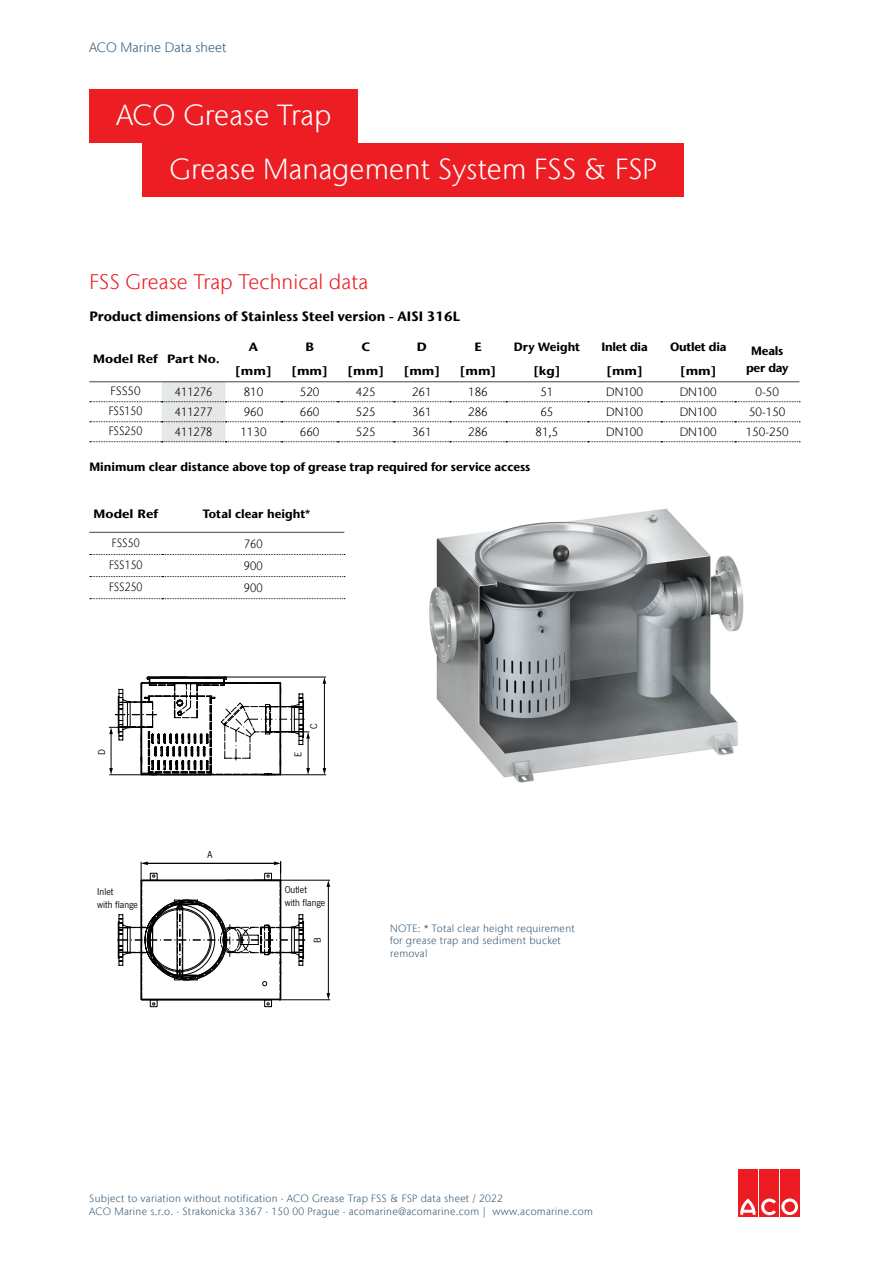
<style>
.page{position:relative;width:893px;height:1263px;background:#fff}
.page>*{position:absolute;margin:0;border:0;box-sizing:border-box;transform-origin:0 0}
.t1{font:300 28.95px "Stone Sans IIITC Com";letter-spacing:.005em;color:#fff}
.t2{font:300 21px "Stone Sans IIITC Com";letter-spacing:.005em;color:#ed1d24}
.t3{font:700 13.5px "Stone Sans IIITC Com";letter-spacing:.005em;color:#000}
.t4{font:300 13.5px "Stone Sans IIITC Com";letter-spacing:.005em;color:#345975}
.t5{font:300 12px "Stone Sans IIITC Com";color:#000}
.t6{font:700 12px "Stone Sans IIITC Com";color:#000}
.t7{font:700 12px "Stone Sans IIITC Com";color:#000;scale:1.1 1}
.t8{font:300 12px "Stone Sans IIITC Com";color:#000;scale:.91 1}
.t9{font:700 12px/17px "Stone Sans IIITC Com";letter-spacing:-.02em;color:#000;text-align:center}
.t10{font:300 12px "Stone Sans IIITC Com";color:#000;scale:.95 1}
.t11{font:300 10.5px/12.6px "Stone Sans IIITC Com";letter-spacing:.025em;color:#345975}
.t12{font:10.35px/12.5px "News Gothic TOT";color:#000}
</style>
<div class="page">
<div style="left:738px;top:1169px;width:20px;height:48px;background:#ed1c23"></div>
<div style="left:759px;top:1169px;width:19px;height:48px;background:#ed1c23"></div>
<div style="left:780px;top:1169px;width:19px;height:48px;background:#ed1c23"></div>
<svg style="left:740px;top:1198px;width:58px;height:17px"></svg>
<div style="left:143px;top:143px;width:541px;height:53px;background:#ed1d24"></div>
<div style="left:89px;top:89px;width:269px;height:54px;background:#ed1d24"></div>
<svg style="left:90px;top:382px;width:710px;height:60px"></svg>
<hr style="left:89px;top:381px;width:73px;height:1px;background:#58595b">
<hr style="left:162px;top:381px;width:63px;height:1px;background:#58595b">
<hr style="left:225px;top:381px;width:57px;height:1px;background:#58595b">
<hr style="left:282px;top:381px;width:56px;height:1px;background:#58595b">
<hr style="left:338px;top:381px;width:56px;height:1px;background:#58595b">
<hr style="left:394px;top:381px;width:56px;height:1px;background:#58595b">
<hr style="left:450px;top:381px;width:56px;height:1px;background:#58595b">
<hr style="left:506px;top:381px;width:82px;height:1px;background:#58595b">
<hr style="left:588px;top:381px;width:73px;height:1px;background:#58595b">
<hr style="left:661px;top:381px;width:74px;height:1px;background:#58595b">
<hr style="left:735px;top:381px;width:64px;height:1px;background:#58595b">
<hr style="left:89px;top:532px;width:73px;height:1px;background:#58595b">
<hr style="left:162px;top:532px;width:182px;height:1px;background:#58595b">
<svg style="left:90px;top:554px;width:255px;height:1px"></svg>
<svg style="left:90px;top:576px;width:255px;height:1px"></svg>
<svg style="left:90px;top:598px;width:255px;height:1px"></svg>
<hr style="left:226px;top:677px;width:100px;height:1px;background:#000">
<hr style="left:324px;top:682px;width:1px;height:87px;background:#000">
<svg style="left:323px;top:768px;width:3px;height:6px"></svg>
<svg style="left:323px;top:677px;width:3px;height:7px"></svg>
<hr style="left:280px;top:774px;width:46px;height:1px;background:#000">
<svg style="left:109px;top:677px;width:201px;height:99px"></svg>
<hr style="left:143px;top:797px;width:135px;height:1px;background:#000">
<hr style="left:226px;top:880px;width:104px;height:1px;background:#000">
<hr style="left:328px;top:886px;width:1px;height:108px;background:#000">
<svg style="left:327px;top:993px;width:3px;height:6px"></svg>
<svg style="left:327px;top:880px;width:3px;height:7px"></svg>
<hr style="left:280px;top:999px;width:50px;height:1px;background:#000">
<img style="left:429px;top:508px;width:315px;height:275px">
<svg style="left:117px;top:861px;width:188px;height:146px"></svg>
<p class="t4" style="left:89px;top:38px;width:139px">ACO Marine Data sheet</p>
<h1 class="t1" style="left:116px;top:97px;width:217px">ACO Grease Trap</h1>
<h1 class="t1" style="left:170px;top:151px;width:489px">Grease Management System FSS &amp; FSP</h1>
<h2 class="t2" style="left:89px;top:269px;width:280px">FSS Grease Trap Technical data</h2>
<p class="t3" style="left:89px;top:308px;width:372px">Product dimensions of Stainless Steel version - AISI 316L</p>
<p class="t7" style="left:93px;top:351px;width:117px">Model Ref Part No.</p>
<p class="t7" style="left:249px;top:339px;width:10px">A</p>
<p class="t7" style="left:305px;top:339px;width:9px">B</p>
<p class="t7" style="left:361px;top:339px;width:9px">C</p>
<p class="t7" style="left:417px;top:339px;width:11px">D</p>
<p class="t7" style="left:474px;top:339px;width:8px">E</p>
<p class="t6" style="left:514px;top:339px;width:68px">Dry Weight</p>
<p class="t9" style="left:601px;top:338px;width:48px">Inlet dia</p>
<p class="t9" style="left:670px;top:338px;width:58px">Outlet dia</p>
<p class="t9" style="left:746px;top:342px;width:44px">Meals per day</p>
<p class="t7" style="left:235px;top:363px;width:35px">[mm]</p>
<p class="t7" style="left:291px;top:363px;width:35px">[mm]</p>
<p class="t7" style="left:347px;top:363px;width:35px">[mm]</p>
<p class="t7" style="left:403px;top:363px;width:35px">[mm]</p>
<p class="t7" style="left:459px;top:363px;width:35px">[mm]</p>
<p class="t7" style="left:533px;top:363px;width:27px">[kg]</p>
<p class="t7" style="left:606px;top:363px;width:35px">[mm]</p>
<p class="t7" style="left:680px;top:363px;width:35px">[mm]</p>
<p class="t5" style="left:110px;top:383px;width:32px">FSS50</p>
<p class="t10" style="left:175px;top:384px;width:41px">411276</p>
<p class="t5" style="left:244px;top:384px;width:21px">810</p>
<p class="t5" style="left:300px;top:384px;width:21px">520</p>
<p class="t5" style="left:356px;top:384px;width:21px">425</p>
<p class="t5" style="left:412px;top:384px;width:21px">261</p>
<p class="t5" style="left:468px;top:384px;width:21px">186</p>
<p class="t5" style="left:540px;top:384px;width:15px">51</p>
<p class="t5" style="left:606px;top:384px;width:39px">DN100</p>
<p class="t5" style="left:680px;top:384px;width:39px">DN100</p>
<p class="t5" style="left:756px;top:384px;width:25px">0-50</p>
<p class="t8" style="left:109px;top:403px;width:38px">FSS150</p>
<p class="t10" style="left:175px;top:404px;width:41px">411277</p>
<p class="t5" style="left:244px;top:404px;width:21px">960</p>
<p class="t5" style="left:300px;top:404px;width:21px">660</p>
<p class="t5" style="left:356px;top:404px;width:21px">525</p>
<p class="t5" style="left:412px;top:404px;width:21px">361</p>
<p class="t5" style="left:468px;top:404px;width:21px">286</p>
<p class="t5" style="left:540px;top:404px;width:15px">65</p>
<p class="t5" style="left:606px;top:404px;width:39px">DN100</p>
<p class="t5" style="left:680px;top:404px;width:39px">DN100</p>
<p class="t5" style="left:749px;top:404px;width:38px">50-150</p>
<p class="t8" style="left:109px;top:423px;width:38px">FSS250</p>
<p class="t10" style="left:175px;top:424px;width:41px">411278</p>
<p class="t5" style="left:240px;top:424px;width:28px">1130</p>
<p class="t5" style="left:300px;top:424px;width:21px">660</p>
<p class="t5" style="left:356px;top:424px;width:21px">525</p>
<p class="t5" style="left:412px;top:424px;width:21px">361</p>
<p class="t5" style="left:468px;top:424px;width:21px">286</p>
<p class="t5" style="left:535px;top:424px;width:24px">81,5</p>
<p class="t5" style="left:606px;top:424px;width:39px">DN100</p>
<p class="t5" style="left:680px;top:424px;width:39px">DN100</p>
<p class="t5" style="left:746px;top:424px;width:44px">150-250</p>
<p class="t6" style="left:89px;top:459px;width:443px">Minimum clear distance above top of grease trap required for service access</p>
<p class="t7" style="left:94px;top:506px;width:60px">Model Ref</p>
<p class="t6" style="left:203px;top:506px;width:109px">Total clear height*</p>
<p class="t8" style="left:112px;top:535px;width:32px">FSS50</p>
<p class="t10" style="left:244px;top:536px;width:21px">760</p>
<p class="t8" style="left:109px;top:558px;width:38px">FSS150</p>
<p class="t10" style="left:244px;top:559px;width:21px">900</p>
<p class="t8" style="left:109px;top:580px;width:38px">FSS250</p>
<p class="t10" style="left:244px;top:581px;width:21px">900</p>
<p class="t12" style="left:96px;top:755px;width:7px;rotate:-90deg">D</p>
<p class="t12" style="left:292px;top:756px;width:7px;rotate:-90deg">E</p>
<p class="t12" style="left:308px;top:729px;width:7px;rotate:-90deg">C</p>
<p class="t12" style="left:97px;top:885px;width:42px">Inlet<br>with flange</p>
<p class="t12" style="left:285px;top:884px;width:42px">Outlet<br>with flange</p>
<p class="t12" style="left:311px;top:942px;width:7px;rotate:-90deg">B</p>
<p class="t11" style="left:390px;top:921px;width:186px">NOTE: * Total clear height requirement for grease trap and sediment bucket removal</p>
<p class="t11" style="left:89px;top:1192px;width:505px">Subject to variation without notification · ACO Grease Trap FSS &amp; FSP data sheet / 2022<br>ACO Marine s.r.o. · Strakonicka 3367 · 150 00 Prague · acomarine@acomarine.com | www.acomarine.com</p>
</div>
